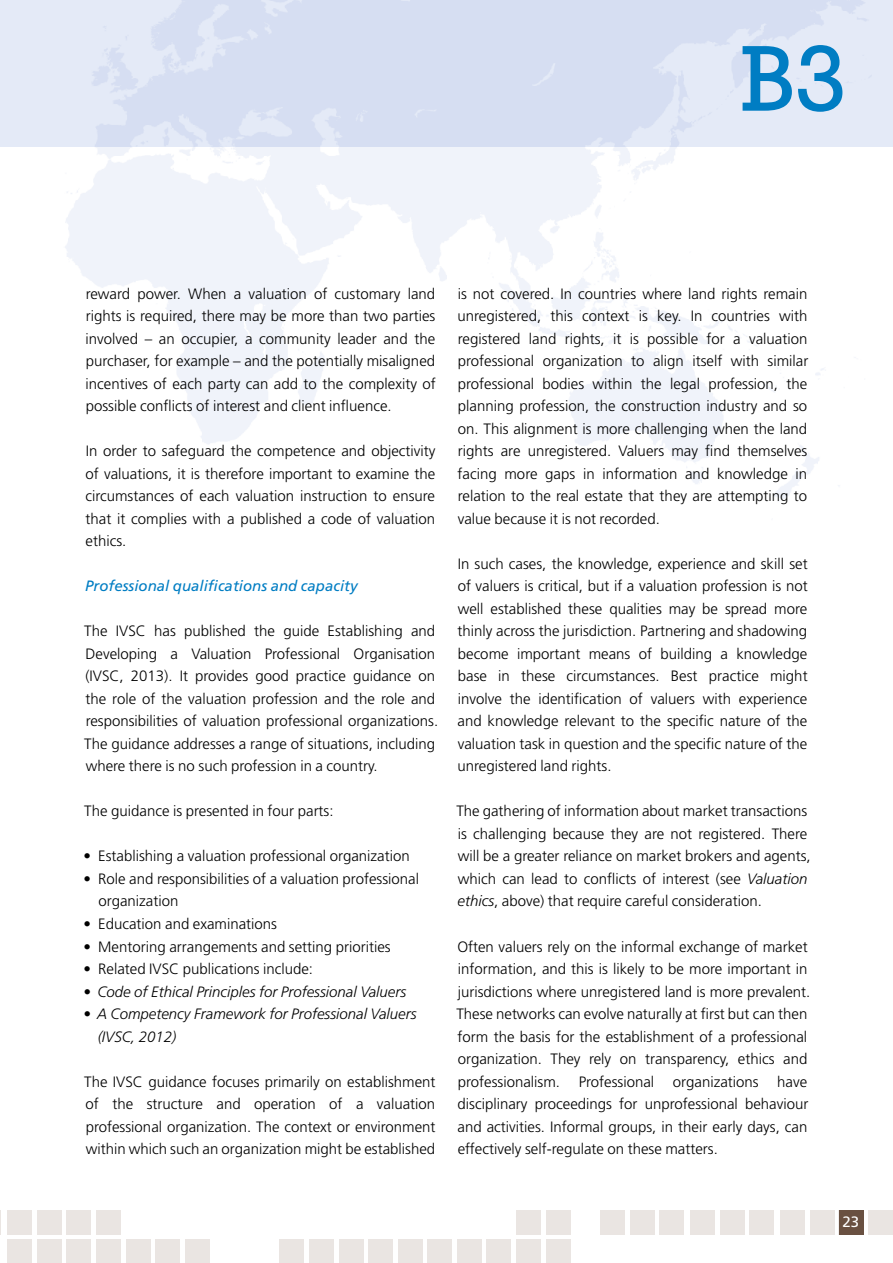
<style>
.page{position:relative;width:893px;height:1263px;background:#fff}
.page>*{position:absolute;margin:0;border:0;box-sizing:border-box;transform-origin:0 0}
.t1{font:87.75px "Rockwell";color:#007dc3}
.t2{font:300 15px/22.5px "Frutiger";color:#000;text-align:justify}
.t3{font:italic 300 15px/22.5px "Frutiger";color:#000}
.t4{font:italic 15px "Frutiger";color:#007dc3}
.t5{font:15px "Frutiger";color:#fff}
.s1{font-style:italic}
</style>
<div class="page">
<div style="left:37px;top:1210px;width:24px;height:25px;background:#eae5e2"></div>
<div style="left:7px;top:1239px;width:25px;height:24px;background:#eae5e2"></div>
<div style="left:66px;top:1210px;width:25px;height:25px;background:#eae5e2"></div>
<div style="left:37px;top:1239px;width:25px;height:24px;background:#eae5e2"></div>
<div style="left:96px;top:1210px;width:25px;height:25px;background:#eae5e2"></div>
<div style="left:67px;top:1239px;width:24px;height:24px;background:#eae5e2"></div>
<div style="left:96px;top:1239px;width:25px;height:24px;background:#eae5e2"></div>
<div style="left:126px;top:1239px;width:24px;height:24px;background:#eae5e2"></div>
<div style="left:7px;top:1210px;width:25px;height:25px;background:#eae5e2"></div>
<div style="left:600px;top:1210px;width:25px;height:25px;background:#eae5e2"></div>
<div style="left:780px;top:1210px;width:25px;height:25px;background:#eae5e2"></div>
<div style="left:279px;top:1239px;width:25px;height:24px;background:#eae5e2"></div>
<div style="left:427px;top:1239px;width:25px;height:24px;background:#eae5e2"></div>
<div style="left:630px;top:1210px;width:24px;height:25px;background:#eae5e2"></div>
<div style="left:155px;top:1239px;width:25px;height:24px;background:#eae5e2"></div>
<div style="left:810px;top:1210px;width:25px;height:25px;background:#eae5e2"></div>
<div style="left:868px;top:1210px;width:25px;height:25px;background:#eae5e2"></div>
<div style="left:309px;top:1239px;width:25px;height:24px;background:#eae5e2"></div>
<div style="left:457px;top:1239px;width:25px;height:24px;background:#eae5e2"></div>
<div style="left:659px;top:1210px;width:25px;height:25px;background:#eae5e2"></div>
<div style="left:185px;top:1239px;width:25px;height:24px;background:#eae5e2"></div>
<div style="left:838px;top:1210px;width:25px;height:25px;background:#f0edec"></div>
<div style="left:339px;top:1239px;width:24px;height:24px;background:#eae5e2"></div>
<div style="left:487px;top:1239px;width:24px;height:24px;background:#eae5e2"></div>
<div style="left:368px;top:1239px;width:25px;height:24px;background:#eae5e2"></div>
<div style="left:516px;top:1239px;width:25px;height:24px;background:#eae5e2"></div>
<div style="left:516px;top:1210px;width:25px;height:25px;background:#eae5e2"></div>
<div style="left:690px;top:1210px;width:25px;height:25px;background:#eae5e2"></div>
<div style="left:398px;top:1239px;width:25px;height:24px;background:#eae5e2"></div>
<div style="left:546px;top:1239px;width:25px;height:24px;background:#eae5e2"></div>
<div style="left:546px;top:1210px;width:25px;height:25px;background:#eae5e2"></div>
<div style="left:720px;top:1210px;width:24px;height:25px;background:#eae5e2"></div>
<div style="left:749px;top:1210px;width:25px;height:25px;background:#eae5e2"></div>
<div style="left:839px;top:1210px;width:24px;height:25px;background:#695041"></div>
<svg style="left:0;top:1210px;width:1px;height:25px"></svg>
<div style="left:0;top:0;width:893px;height:147px;background:linear-gradient(to right,#dbe2f4,#dce3f4)"></div>
<h1 class="t1" style="left:741px;top:25px;width:107px">B3</h1>
<p class="t2" style="left:86px;top:282px;width:352px">reward power. When a valuation of customary land rights is required, there may be more than two parties involved – an occupier, a community leader and the purchaser, for example – and the potentially misaligned incentives of each party can add to the complexity of possible conflicts of interest and client influence.</p>
<p class="t2" style="left:85px;top:440px;width:352px">In order to safeguard the competence and objectivity of valuations, it is therefore important to examine the circumstances of each valuation instruction to ensure that it complies with a published a code of valuation ethics.</p>
<p class="t4" style="left:85px;top:577px;width:274px">Professional qualifications and capacity</p>
<p class="t2" style="left:84px;top:620px;width:355px;text-align:left">The IVSC has published the guide Establishing and Developing a Valuation Professional Organisation (IVSC, 2013). It provides good practice guidance on the role of the valuation profession and the role and responsibilities of valuation professional organizations.<br>The guidance addresses a range of situations, including where there is no such profession in a country.</p>
<p class="t2" style="left:84px;top:800px;width:251px">The guidance is presented in four parts:</p>
<p class="t2" style="left:84px;top:845px;width:328px">• Establishing a valuation professional organization</p>
<p class="t2" style="left:98px;top:867px;width:322px;text-indent:-15px">• Role and responsibilities of a valuation professional organization</p>
<p class="t2" style="left:84px;top:912px;width:195px">• Education and examinations</p>
<p class="t2" style="left:84px;top:935px;width:309px">• Mentoring arrangements and setting priorities</p>
<p class="t2" style="left:84px;top:957px;width:231px">• Related IVSC publications include:</p>
<p class="t3" style="left:83px;top:980px;width:324px">• Code of Ethical Principles for Professional Valuers</p>
<p class="t3" style="left:98px;top:1002px;width:320px;text-indent:-14px">• A Competency Framework for Professional Valuers (IVSC, 2012)</p>
<p class="t2" style="left:84px;top:1070px;width:353px">The IVSC guidance focuses primarily on establishment of the structure and operation of a valuation professional organization. The context or environment within which such an organization might be established</p>
<p class="t2" style="left:458px;top:282px;width:352px">is not covered. In countries where land rights remain unregistered, this context is key. In countries with registered land rights, it is possible for a valuation professional organization to align itself with similar professional bodies within the legal profession, the planning profession, the construction industry and so on. This alignment is more challenging when the land rights are unregistered. Valuers may find themselves facing more gaps in information and knowledge in relation to the real estate that they are attempting to value because it is not recorded.</p>
<p class="t2" style="left:457px;top:552px;width:352px">In such cases, the knowledge, experience and skill set of valuers is critical, but if a valuation profession is not well established these qualities may be spread more thinly across the jurisdiction. Partnering and shadowing become important means of building a knowledge base in these circumstances. Best practice might involve the identification of valuers with experience and knowledge relevant to the specific nature of the valuation task in question and the specific nature of the unregistered land rights.</p>
<p class="t2" style="left:456px;top:800px;width:356px;text-align:left">The gathering of information about market transactions is challenging because they are not registered. There will be a greater reliance on market brokers and agents, which can lead to conflicts of interest (see <span class="s1">Valuation ethics</span>, above) that require careful consideration.</p>
<p class="t2" style="left:456px;top:935px;width:355px;text-align:left">Often valuers rely on the informal exchange of market information, and this is likely to be more important in jurisdictions where unregistered land is more prevalent.<br>These networks can evolve naturally at first but can then form the basis for the establishment of a professional organization. They rely on transparency, ethics and professionalism. Professional organizations have disciplinary proceedings for unprofessional behaviour and activities. Informal groups, in their early days, can effectively self-regulate on these matters.</p>
<p class="t5" style="left:842px;top:1213px;width:18px">23</p>
</div>
